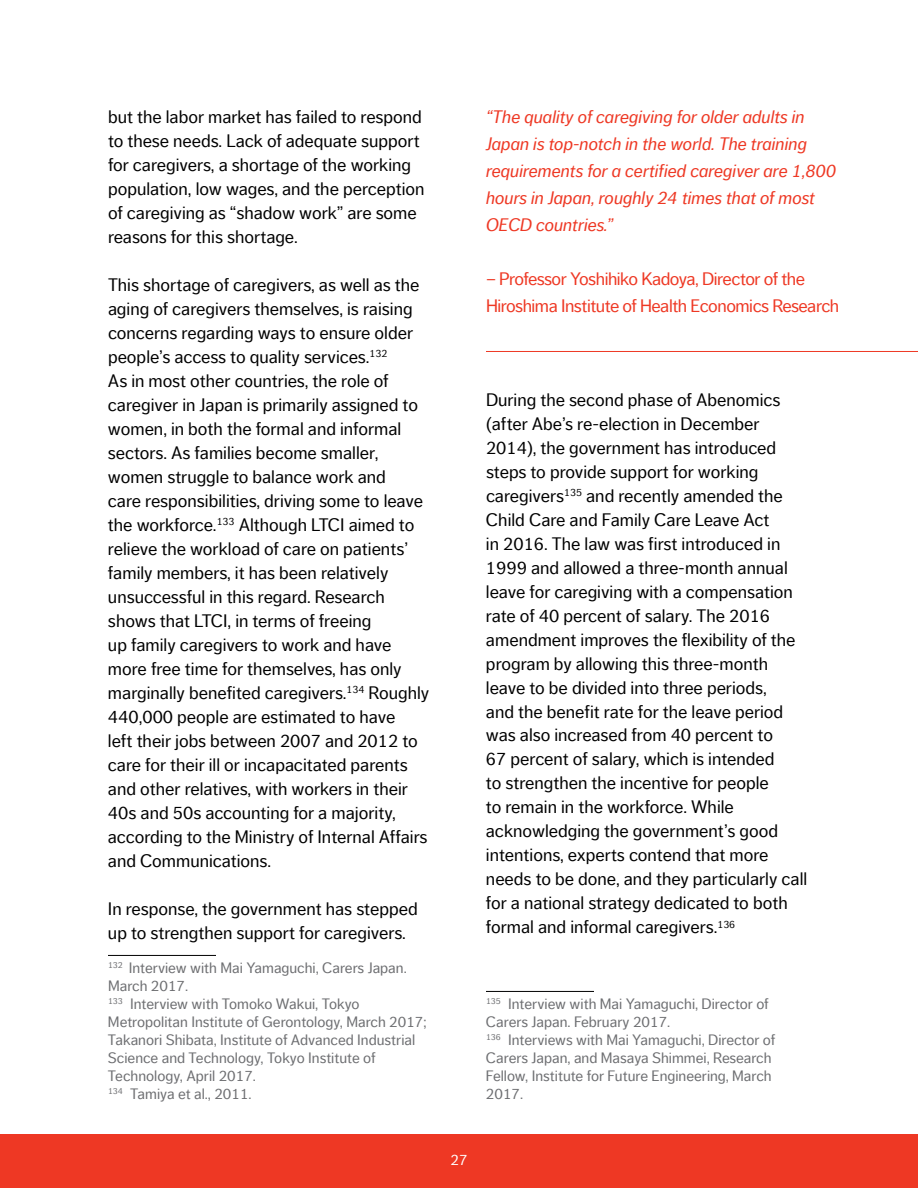
<style>
.page{position:relative;width:918px;height:1188px;background:#fff}
.page>*{position:absolute;margin:0;border:0;box-sizing:border-box;transform-origin:0 0}
.t1{font:18px/24px "Dagny Offc Pro";color:#000}
.t2{font:italic 18px/27px "Dagny Offc Pro";color:#ee3824}
.t3{font:18px/27px "Dagny Offc Pro";letter-spacing:-.025em;color:#ee3824}
.t4{font:15px/18px "Dagny Offc Pro";color:#6d6e71}
.t5{font:15px "Dagny Offc Pro";color:#fff}
</style>
<div class="page">
<div style="left:0;top:1134px;width:918px;height:54px;background:#ee3824"></div>
<hr style="left:108px;top:955px;width:108px;height:1px;background:#000">
<hr style="left:486px;top:991px;width:108px;height:1px;background:#000">
<hr style="left:486px;top:351px;width:432px;height:1px;background:#ee3824">
<p class="t1" style="left:108px;top:105px;width:318px">but the labor market has failed to respond to these needs. Lack of adequate support for caregivers, a shortage of the working population, low wages, and the perception of caregiving as “shadow work” are some reasons for this shortage.</p>
<p class="t1" style="left:108px;top:273px;width:323px">This shortage of caregivers, as well as the aging of caregivers themselves, is raising concerns regarding ways to ensure older people’s access to quality services.<sup>132<br></sup>As in most other countries, the role of caregiver in Japan is primarily assigned to women, in both the formal and informal sectors. As families become smaller, women struggle to balance work and<br>care responsibilities, driving some to leave the workforce.<sup>133</sup> Although LTCI aimed to relieve the workload of care on patients’ family members, it has been relatively unsuccessful in this regard. Research shows that LTCI, in terms of freeing<br>up family caregivers to work and have more free time for themselves, has only marginally benefited caregivers.<sup>134</sup> Roughly 440,000 people are estimated to have<br>left their jobs between 2007 and 2012 to care for their ill or incapacitated parents and other relatives, with workers in their 40s and 50s accounting for a majority, according to the Ministry of Internal Affairs and Communications.</p>
<p class="t1" style="left:108px;top:897px;width:311px">In response, the government has stepped up to strengthen support for caregivers.</p>
<p class="t4" style="left:108px;top:959px;width:320px"><sup>132</sup> Interview with Mai Yamaguchi, Carers Japan.<br>March 2017.<br><sup>133</sup> Interview with Tomoko Wakui, Tokyo Metropolitan Institute of Gerontology, March 2017; Takanori Shibata, Institute of Advanced Industrial Science and Technology, Tokyo Institute of Technology, April 2017.<br><sup>134</sup> Tamiya et al., 2011.</p>
<p class="t2" style="left:486px;top:103px;width:352px">“The quality of caregiving for older adults in Japan is top-notch in the world. The training requirements for a certified caregiver are 1,800 hours in Japan, roughly 24 times that of most OECD countries.”</p>
<p class="t3" style="left:486px;top:265px;width:355px">– Professor Yoshihiko Kadoya, Director of the<br>Hiroshima Institute of Health Economics Research</p>
<p class="t1" style="left:486px;top:388px;width:323px">During the second phase of Abenomics (after Abe’s re-election in December 2014), the government has introduced steps to provide support for working caregivers<sup>135</sup> and recently amended the Child Care and Family Care Leave Act<br>in 2016. The law was first introduced in 1999 and allowed a three-month annual leave for caregiving with a compensation rate of 40 percent of salary. The 2016 amendment improves the flexibility of the program by allowing this three-month leave to be divided into three periods,<br>and the benefit rate for the leave period was also increased from 40 percent to<br>67 percent of salary, which is intended<br>to strengthen the incentive for people<br>to remain in the workforce. While acknowledging the government’s good intentions, experts contend that more needs to be done, and they particularly call for a national strategy dedicated to both formal and informal caregivers.<sup>136</sup></p>
<p class="t4" style="left:486px;top:995px;width:291px"><sup>135</sup> Interview with Mai Yamaguchi, Director of Carers Japan. February 2017.<br><sup>136</sup> Interviews with Mai Yamaguchi, Director of Carers Japan, and Masaya Shimmei, Research Fellow, Institute for Future Engineering, March 2017.</p>
<p class="t5" style="left:450px;top:1151px;width:19px">27</p>
</div>
